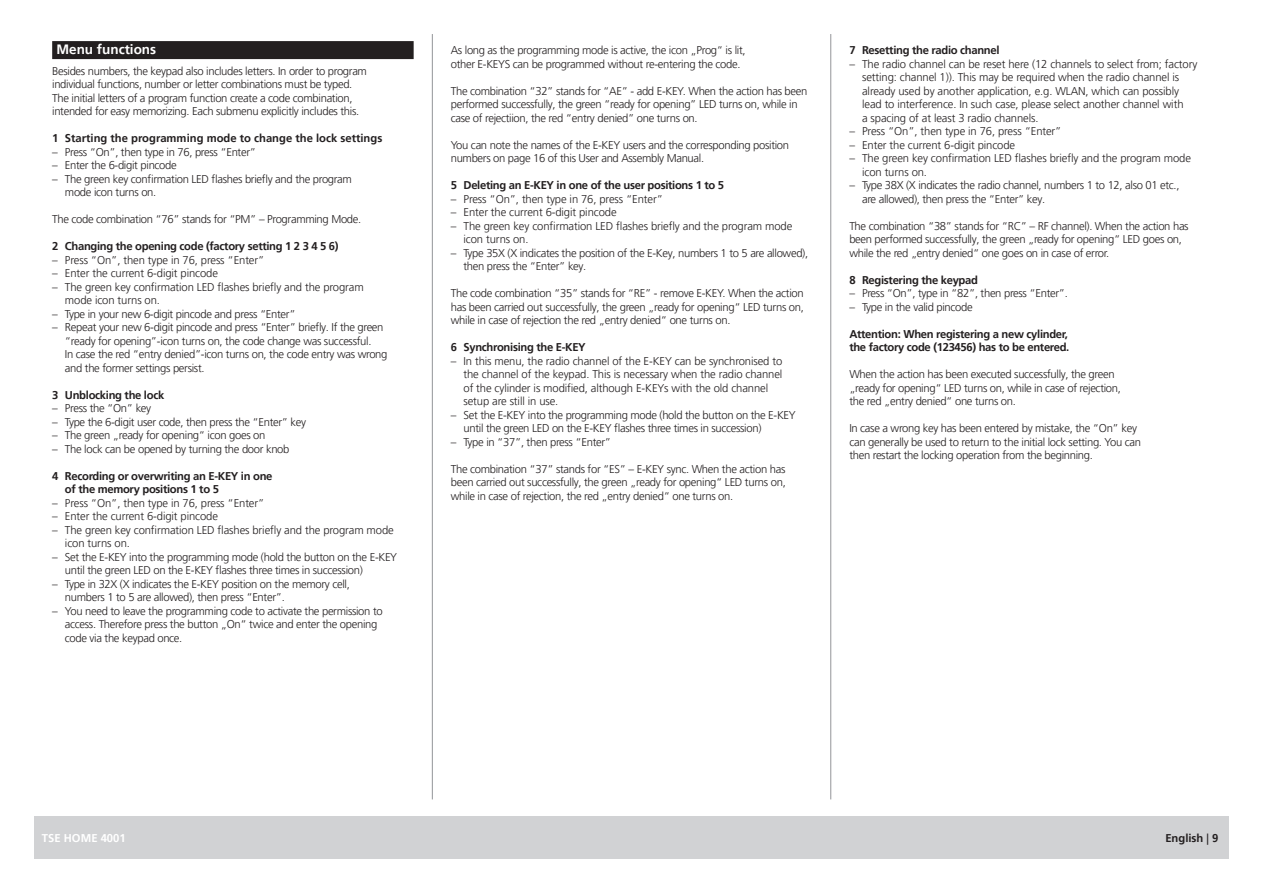
<style>
.page{position:relative;width:1263px;height:893px;background:#fff}
.page>*{position:absolute;margin:0;border:0;box-sizing:border-box;transform-origin:0 0}
.t1{font:700 13.5px "Frutiger LT Pro";color:#fff}
.t2{font:300 11.25px/13.5px "Frutiger LT Pro";letter-spacing:-.03em;color:#231f20}
.t3{font:300 11.25px/13.5px "Frutiger LT Pro";letter-spacing:-.01em;color:#231f20}
.t4{font:700 11.25px/13.5px "Frutiger LT Pro";letter-spacing:-.03em;color:#231f20}
.t5{font:700 11.25px "Frutiger LT Pro";color:#231f20}
.t6{font:700 11.25px "Frutiger LT Pro";color:#fff}
.s1{font-weight:400}
</style>
<div class="page">
<hr style="left:432px;top:34px;width:1px;height:765px;background:#939598">
<hr style="left:830px;top:34px;width:1px;height:765px;background:#939598">
<div style="left:34px;top:816px;width:1195px;height:43px;background:#d1d2d4"></div>
<div style="left:52px;top:41px;width:362px;height:18px;background:#231f20"></div>
<p class="t1" style="left:56px;top:42px;width:101px">Menu functions</p>
<p class="t2" style="left:52px;top:64px;width:316px">Besides numbers, the keypad also includes letters. In order to program individual functions, number or letter combinations must be typed.<br>The initial letters of a program function create a code combination, intended for easy memorizing. Each submenu explicitly includes this.</p>
<p class="t5" style="left:52px;top:131px;width:332px">1 Starting the programming mode to change the lock settings</p>
<p class="t2" style="left:52px;top:145px;width:205px">– Press “On”, then type in 76, press “Enter”</p>
<p class="t2" style="left:52px;top:158px;width:126px">– Enter the 6-digit pincode</p>
<p class="t2" style="left:65px;top:172px;width:289px;text-indent:-13px">– The green key confirmation LED flashes briefly and the program mode icon turns on.</p>
<p class="t2" style="left:52px;top:212px;width:311px">The code combination “76” stands for “PM” – Programming Mode.</p>
<p class="t4" style="left:52px;top:239px;width:288px">2 Changing the opening code (factory setting 1 2 3 4 5 6)</p>
<p class="t3" style="left:52px;top:253px;width:214px">– Press “On”, then type in 76, press “Enter”</p>
<p class="t3" style="left:52px;top:266px;width:167px">– Enter the current 6-digit pincode</p>
<p class="t3" style="left:65px;top:280px;width:300px;text-indent:-13px">– The green key confirmation LED flashes briefly and the program mode icon turns on.</p>
<p class="t2" style="left:52px;top:307px;width:245px">– Type in your new 6-digit pincode and press “Enter”</p>
<p class="t2" style="left:65px;top:320px;width:324px;text-indent:-13px">– Repeat your new 6-digit pincode and press “Enter” briefly. If the green “ready for opening”-icon turns on, the code change was successful.<br>In case the red “entry denied”-icon turns on, the code entry was wrong and the former settings persist.</p>
<p class="t4" style="left:52px;top:388px;width:114px">3 Unblocking the lock</p>
<p class="t2" style="left:52px;top:402px;width:101px">– Press the “On” key</p>
<p class="t2" style="left:52px;top:415px;width:256px">– Type the 6-digit user code, then press the “Enter” key</p>
<p class="t2" style="left:52px;top:429px;width:215px">– The green „ready for opening“ icon goes on</p>
<p class="t2" style="left:52px;top:442px;width:239px">– The lock can be opened by turning the door knob</p>
<p class="t4" style="left:65px;top:469px;width:209px;text-indent:-13px">4 Recording or overwriting an E-KEY in one of the memory positions 1 to 5</p>
<p class="t3" style="left:52px;top:496px;width:214px">– Press “On”, then type in 76, press “Enter”</p>
<p class="t3" style="left:52px;top:510px;width:167px">– Enter the current 6-digit pincode</p>
<p class="t3" style="left:65px;top:523px;width:330px;text-indent:-13px">– The green key confirmation LED flashes briefly and the program mode icon turns on.</p>
<p class="t2" style="left:65px;top:550px;width:334px;text-indent:-13px">– Set the E-KEY into the programming mode (hold the button on the E-KEY until the green LED on the E-KEY flashes three times in succession)</p>
<p class="t2" style="left:65px;top:577px;width:286px;text-indent:-13px">– Type in 32X (X indicates the E-KEY position on the memory cell, numbers 1 to 5 are allowed), then press “Enter”.</p>
<p class="t2" style="left:65px;top:604px;width:319px;text-indent:-13px">– You need to leave the programming code to activate the permission to access. Therefore press the button „On“ twice and enter the opening code via the keypad once.</p>
<p class="t2" style="left:451px;top:44px;width:296px">As long as the programming mode is active, the icon „Prog“ is lit, other E-KEYS can be programmed without re-entering the code.</p>
<p class="t2" style="left:451px;top:84px;width:358px">The combination “32” stands for “AE” - add E-KEY. When the action has been performed successfully, the green “ready for opening” LED turns on, while in case of rejectiion, the red “entry denied” one turns on.</p>
<p class="t2" style="left:451px;top:138px;width:340px">You can note the names of the E-KEY users and the corresponding position numbers on page 16 of this User and Assembly Manual.</p>
<p class="t4" style="left:451px;top:178px;width:275px">5 Deleting an E-KEY in one of the user positions 1 to 5</p>
<p class="t3" style="left:451px;top:192px;width:214px">– Press “On”, then type in 76, press “Enter”</p>
<p class="t3" style="left:451px;top:206px;width:167px">– Enter the current 6-digit pincode</p>
<p class="t3" style="left:463px;top:219px;width:330px;text-indent:-13px">– The green key confirmation LED flashes briefly and the program mode icon turns on.</p>
<p class="t2" style="left:463px;top:246px;width:346px;text-indent:-13px">– Type 35X (X indicates the position of the E-Key, numbers 1 to 5 are allowed), then press the “Enter” key.</p>
<p class="t2" style="left:451px;top:287px;width:355px;text-align:justify">The code combination “35” stands for “RE” - remove E-KEY. When the action has been carried out successfully, the green „ready for opening“ LED turns on, while in case of rejection the red „entry denied“ one turns on.</p>
<p class="t4" style="left:451px;top:340px;width:137px">6 Synchronising the E-KEY</p>
<p class="t3" style="left:463px;top:354px;width:320px;text-indent:-13px">– In this menu, the radio channel of the E-KEY can be synchronised to the channel of the keypad. This is necessary when the radio channel of the cylinder is modified, although E-KEYs with the old channel setup are still in use.</p>
<p class="t2" style="left:463px;top:408px;width:334px;text-indent:-13px">– Set the E-KEY into the programming mode (hold the button on the E-KEY until the green LED on the E-KEY flashes three times in succession)</p>
<p class="t2" style="left:451px;top:435px;width:162px">– Type in “37”, then press “Enter”</p>
<p class="t2" style="left:451px;top:462px;width:337px;text-align:justify">The combination “37” stands for “ES” – E-KEY sync. When the action has been carried out successfully, the green „ready for opening“ LED turns on, while in case of rejection, the red „entry denied“ one turns on.</p>
<p class="t4" style="left:849px;top:44px;width:152px">7 Resetting the radio channel</p>
<p class="t3" style="left:862px;top:57px;width:337px;text-indent:-13px">– The radio channel can be reset here (12 channels to select from; factory setting: channel 1)). This may be required when the radio channel is already used by another application, e.g. WLAN, which can possibly lead to interference. In such case, please select another channel with<br>a spacing of at least 3 radio channels.</p>
<p class="t3" style="left:849px;top:125px;width:214px">– Press “On”, then type in 76, press “Enter”</p>
<p class="t3" style="left:849px;top:138px;width:167px">– Enter the current 6-digit pincode</p>
<p class="t3" style="left:862px;top:152px;width:330px;text-indent:-13px">– The green key confirmation LED flashes briefly and the program mode icon turns on.</p>
<p class="t2" style="left:862px;top:179px;width:319px;text-indent:-13px">– Type 38X (X indicates the radio channel, numbers 1 to 12, also 01 etc., are allowed), then press the “Enter” key.</p>
<p class="t2" style="left:849px;top:219px;width:341px">The combination “38” stands for “RC” – RF channel). When the action has been performed successfully, the green „ready for opening“ LED goes on, while the red „entry denied“ one goes on in case of error.</p>
<p class="t4" style="left:849px;top:273px;width:130px">8 Registering the keypad</p>
<p class="t2" style="left:849px;top:287px;width:220px">– Press “On”, type in “82”, then press “Enter”.</p>
<p class="t2" style="left:849px;top:300px;width:125px">– Type in the valid pincode</p>
<p class="t4" style="left:849px;top:327px;width:222px">Attention: When registering a new cylinder, the factory code (123456) has to be entered.</p>
<p class="t2" style="left:849px;top:368px;width:273px">When the action has been executed successfully, the green „ready for opening“ LED turns on, while in case of rejection, the red „entry denied“ one turns on.</p>
<p class="t2" style="left:849px;top:422px;width:293px">In case a wrong key has been entered by mistake, the “On” key can generally be used to return to the initial lock setting. You can then restart the locking operation from the beginning.</p>
<p class="t6" style="left:42px;top:831px;width:85px">TSE HOME 4001</p>
<p class="t5" style="left:1165px;top:831px;width:55px">English <span class="s1">|</span> 9</p>
</div>
